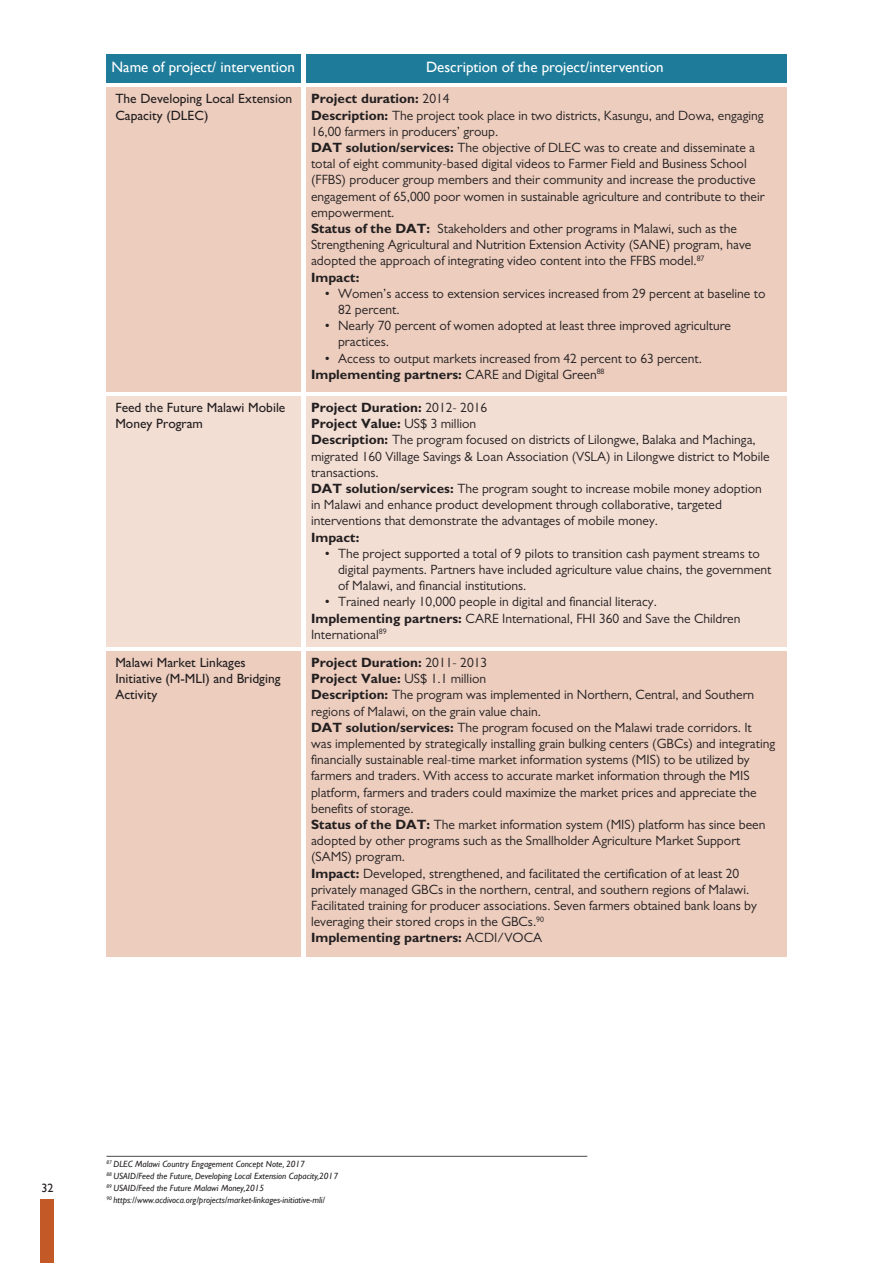
<style>
.page{position:relative;width:893px;height:1263px;background:#fff}
.page>*{position:absolute;margin:0;border:0;box-sizing:border-box;transform-origin:0 0}
.t1{font:15px "Gill Sans";color:#fff}
.t2{font:13.5px/16.2px "Gill Sans";color:#231f20}
.t3{font:700 13.5px "Gill Sans";color:#231f20}
.t4{font:500 13.5px/16.2px "Gill Sans";color:#231f20}
.t5{font:12px "Gill Sans";color:#231f20}
.t6{font:italic 9px "Gill Sans";color:#231f20}
.s1{font-weight:400}
.s2{font-weight:700}
</style>
<div class="page">
<div style="left:41px;top:1199px;width:13px;height:64px;background:#c25926"></div>
<div style="left:106px;top:651px;width:195px;height:305px;background:#eccdbe"></div>
<div style="left:106px;top:87px;width:195px;height:304px;background:#eccdbe"></div>
<div style="left:106px;top:396px;width:195px;height:250px;background:#f3ded4"></div>
<div style="left:306px;top:651px;width:480px;height:305px;background:#eccdbe"></div>
<div style="left:306px;top:87px;width:480px;height:304px;background:#eccdbe"></div>
<div style="left:306px;top:396px;width:480px;height:250px;background:#f3ded4"></div>
<hr style="left:106px;top:1156px;width:481px;height:1px;background:#494a4b">
<div style="left:106px;top:54px;width:195px;height:29px;background:#1e7c9a"></div>
<div style="left:306px;top:54px;width:480px;height:29px;background:#1e7c9a"></div>
<p class="t1" style="left:112px;top:58px;width:185px">Name of project/ intervention</p>
<p class="t1" style="left:426px;top:58px;width:239px">Description of the project/intervention</p>
<p class="t4" style="left:115px;top:90px;width:178px">The Developing Local Extension<br>Capacity (DLEC)</p>
<p class="t4" style="left:115px;top:399px;width:172px">Feed the Future Malawi Mobile<br>Money Program</p>
<p class="t4" style="left:115px;top:654px;width:167px">Malawi Market Linkages<br>Initiative (M-MLI) and Bridging<br>Activity</p>
<p class="t3" style="left:311px;top:90px;width:140px">Project duration: <span class="s1">2014</span></p>
<p class="t2" style="left:311px;top:107px;width:454px"><span class="s2">Description:</span> The project took place in two districts, Kasungu, and Dowa, engaging<br>16,00 farmers in producers’ group.</p>
<p class="t2" style="left:311px;top:139px;width:455px"><span class="s2">DAT solution/services:</span> The objective of DLEC was to create and disseminate a total of eight community-based digital videos to Farmer Field and Business School (FFBS) producer group members and their community and increase the productive engagement of 65,000 poor women in sustainable agriculture and contribute to their empowerment.</p>
<p class="t2" style="left:311px;top:220px;width:442px"><span class="s2">Status of the DAT:</span> Stakeholders and other programs in Malawi, such as the<br>Strengthening Agricultural and Nutrition Extension Activity (SANE) program, have adopted the approach of integrating video content into the FFBS model.<sup>87</sup></p>
<p class="t3" style="left:311px;top:269px;width:50px">Impact:</p>
<p class="t2" style="left:338px;top:285px;width:429px;text-indent:-14px">• Women’s access to extension services increased from 29 percent at baseline to<br>82 percent.</p>
<p class="t2" style="left:338px;top:317px;width:395px;text-indent:-14px">• Nearly 70 percent of women adopted at least three improved agriculture practices.</p>
<p class="t2" style="left:325px;top:350px;width:379px">• Access to output markets increased from 42 percent to 63 percent.</p>
<p class="t3" style="left:311px;top:366px;width:295px">Implementing partners: <span class="s1">CARE and Digital Green</span><sup>88</sup></p>
<p class="t3" style="left:311px;top:399px;width:178px">Project Duration: <span class="s1">2012- 2016</span></p>
<p class="t3" style="left:311px;top:415px;width:167px">Project Value: <span class="s1">US$ 3 million</span></p>
<p class="t2" style="left:311px;top:432px;width:460px"><span class="s2">Description:</span> The program focused on districts of Lilongwe, Balaka and Machinga, migrated 160 Village Savings &amp; Loan Association (VSLA) in Lilongwe district to Mobile transactions.</p>
<p class="t2" style="left:311px;top:480px;width:452px"><span class="s2">DAT solution/services:</span> The program sought to increase mobile money adoption in Malawi and enhance product development through collaborative, targeted interventions that demonstrate the advantages of mobile money.</p>
<p class="t3" style="left:311px;top:529px;width:50px">Impact:</p>
<p class="t2" style="left:338px;top:545px;width:435px;text-indent:-14px">• The project supported a total of 9 pilots to transition cash payment streams to digital payments. Partners have included agriculture value chains, the government of Malawi, and financial institutions.</p>
<p class="t2" style="left:325px;top:594px;width:334px">• Trained nearly 10,000 people in digital and financial literacy.</p>
<p class="t2" style="left:311px;top:610px;width:431px"><span class="s2">Implementing partners:</span> CARE International, FHI 360 and Save the Children<br>International<sup>89</sup></p>
<p class="t3" style="left:311px;top:654px;width:178px">Project Duration: <span class="s1">2011- 2013</span></p>
<p class="t3" style="left:311px;top:670px;width:177px">Project Value: <span class="s1">US$ 1.1 million</span></p>
<p class="t2" style="left:311px;top:687px;width:445px"><span class="s2">Description:</span> The program was implemented in Northern, Central, and Southern regions of Malawi, on the grain value chain.</p>
<p class="t2" style="left:311px;top:719px;width:466px"><span class="s2">DAT solution/services:</span> The program focused on the Malawi trade corridors. It was implemented by strategically installing grain bulking centers (GBCs) and integrating financially sustainable real-time market information systems (MIS) to be utilized by farmers and traders. With access to accurate market information through the MIS platform, farmers and traders could maximize the market prices and appreciate the benefits of storage.</p>
<p class="t2" style="left:311px;top:816px;width:456px"><span class="s2">Status of the DAT:</span> The market information system (MIS) platform has since been adopted by other programs such as the Smallholder Agriculture Market Support (SAMS) program.</p>
<p class="t2" style="left:311px;top:865px;width:447px"><span class="s2">Impact:</span> Developed, strengthened, and facilitated the certification of at least 20 privately managed GBCs in the northern, central, and southern regions of Malawi.<br>Facilitated training for producer associations. Seven farmers obtained bank loans by leveraging their stored crops in the GBCs.<sup>90</sup></p>
<p class="t3" style="left:311px;top:929px;width:233px">Implementing partners: <span class="s1">ACDI/VOCA</span></p>
<p class="t5" style="left:41px;top:1181px;width:13px">32</p>
<p class="t6" style="left:106px;top:1159px;width:200px"><sup>87</sup> DLEC Malawi Country Engagement Concept Note, 2017</p>
<p class="t6" style="left:106px;top:1171px;width:233px"><sup>88</sup> USAID/Feed the Future, Developing Local Extension Capacity,2017</p>
<p class="t6" style="left:106px;top:1183px;width:159px"><sup>89</sup> USAID/Feed the Future Malawi Money,2015</p>
<p class="t6" style="left:106px;top:1195px;width:220px"><sup>90</sup> https://www.acdivoca.org/projects/market-linkages-initiative-mli/</p>
</div>
